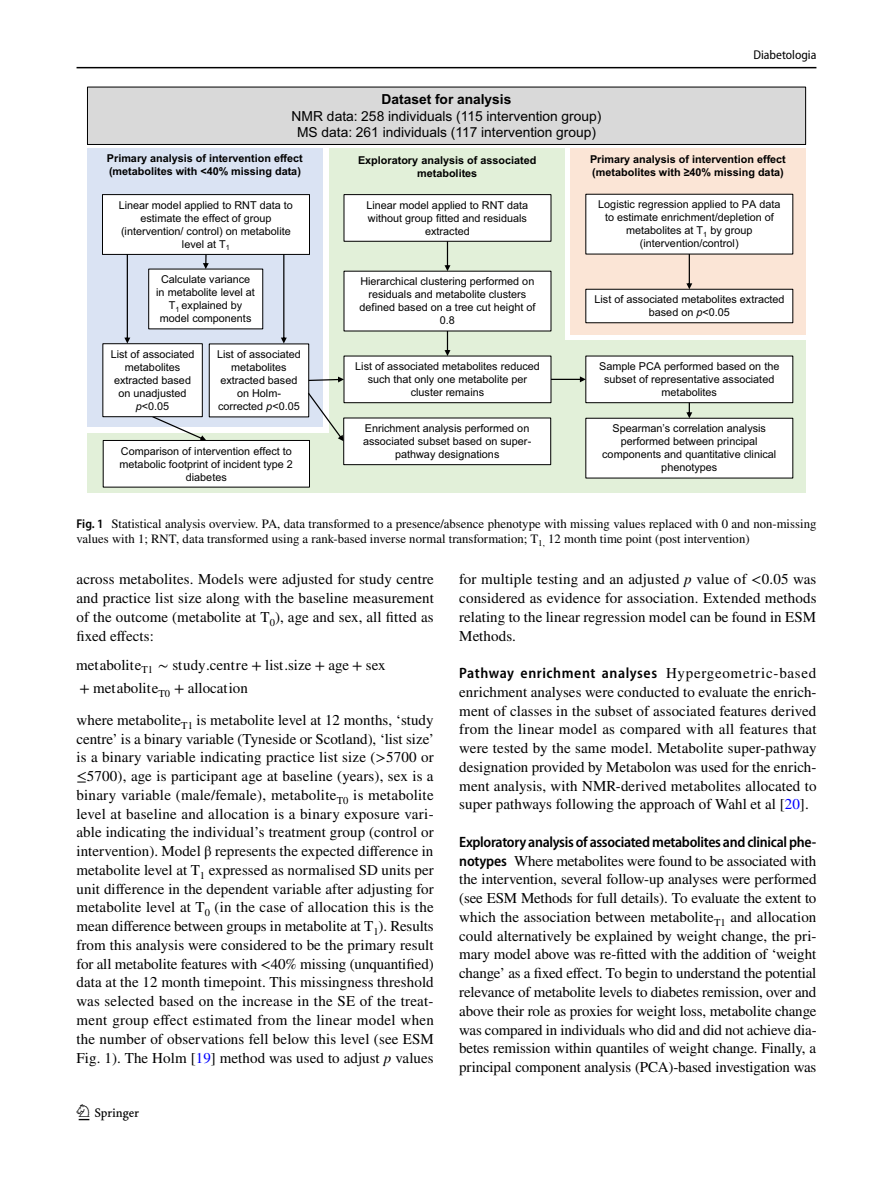
<style>
.page{position:relative;width:893px;height:1187px;background:#fff}
.page>*{position:absolute;margin:0;border:0;box-sizing:border-box;transform-origin:0 0}
.t1{font:22.5px "Springnew Regular 2";color:#000}
.t2{font:15px/18.8px "STIX";letter-spacing:.005em;color:#000;text-align:justify}
.t3{font:15px/23.1px "STIX Math";color:#000}
.t4{font:600 semi-condensed 15px "Myriad Pro";letter-spacing:-.02em;color:#000}
.t5{font:600 semi-condensed 15px "Myriad Pro";letter-spacing:.04em;color:#000}
.t6{font:13.8px/16.6px "Arial";color:#000;text-align:center}
.t7{font:700 13.8px "Arial";color:#000}
.t8{font:12.75px/15px "STIX";color:#000}
.t9{font:semi-condensed 12.75px "Myriad Pro";color:#000}
.t10{font:10.8px/13px "Arial";color:#000;text-align:center}
.t11{font:700 10.8px/13px "Arial";color:#000}
.t12{font:700 10.8px "Arial";color:#000}
.t13{font:10.8px "Arial";color:#000}
.s1{font-style:italic}
.s2{font-family:"Myriad Pro";font-weight:600;font-stretch:semi-condensed}
.s3{font-family:"STIX General"}
.s4{color:#00f}
.s5{font-family:"STIX";font-weight:400;font-stretch:normal}
</style>
<div class="page">
<hr style="left:77px;top:67px;width:739px;height:1px;background:#000">
<div style="left:87px;top:433px;width:242px;height:60px;background:#e2f0d9"></div>
<div style="left:564px;top:340px;width:242px;height:153px;background:#e2f0d9"></div>
<div style="left:329px;top:148px;width:235px;height:345px;background:#e2f0d9"></div>
<div style="left:570px;top:148px;width:236px;height:187px;background:#fbe5d6"></div>
<div style="left:87px;top:148px;width:236px;height:278px;background:#dae3f3"></div>
<div style="left:87px;top:87px;width:719px;height:57px;background:#d9d9d9"></div>
<div style="left:87px;top:87px;width:719px;height:58px;border:1px solid #000"></div>
<div style="left:102px;top:194px;width:208px;height:61px;background:#fff;border:1px solid #000"></div>
<div style="left:585px;top:194px;width:208px;height:60px;background:#fff"></div>
<div style="left:344px;top:194px;width:207px;height:48px;background:#fff;border:1px solid #000"></div>
<div style="left:209px;top:343px;width:100px;height:74px;background:#fff"></div>
<div style="left:344px;top:271px;width:207px;height:60px;background:#fff"></div>
<div style="left:344px;top:355px;width:207px;height:48px;background:#fff;border:1px solid #000"></div>
<div style="left:343px;top:417px;width:208px;height:48px;background:#fff;border:1px solid #000"></div>
<div style="left:585px;top:355px;width:208px;height:48px;background:#fff;border:1px solid #000"></div>
<div style="left:585px;top:418px;width:208px;height:60px;background:#fff"></div>
<div style="left:585px;top:289px;width:208px;height:34px;background:#fff"></div>
<svg style="left:124px;top:254px;width:6px;height:89px"></svg>
<svg style="left:152px;top:417px;width:54px;height:23px"></svg>
<svg style="left:444px;top:241px;width:6px;height:30px"></svg>
<svg style="left:444px;top:331px;width:6px;height:25px"></svg>
<svg style="left:309px;top:376px;width:35px;height:6px"></svg>
<svg style="left:551px;top:376px;width:35px;height:6px"></svg>
<svg style="left:686px;top:402px;width:6px;height:16px"></svg>
<svg style="left:686px;top:254px;width:6px;height:35px"></svg>
<div style="left:148px;top:269px;width:115px;height:60px;background:#fff"></div>
<svg style="left:203px;top:254px;width:6px;height:15px"></svg>
<div style="left:103px;top:440px;width:207px;height:47px;background:#fff;border:1px solid #000"></div>
<svg style="left:308px;top:393px;width:36px;height:48px"></svg>
<div style="left:102px;top:343px;width:101px;height:74px;background:#fff;border:1px solid #000"></div>
<svg style="left:281px;top:254px;width:6px;height:89px"></svg>
<p class="t7" style="left:382px;top:89px;width:131px">Dataset for analysis</p>
<p class="t6" style="left:292px;top:107px;width:311px">NMR data: 258 individuals (115 intervention group)<br>MS data: 261 individuals (117 intervention group)</p>
<p class="t9" style="left:753px;top:48px;width:64px">Diabetologia</p>
<p class="t11" style="left:107px;top:152px;width:197px">Primary analysis of intervention effect (metabolites with &lt;40% missing data)</p>
<p class="t10" style="left:119px;top:198px;width:176px">Linear model applied to RNT data to estimate the effect of group (intervention/ control) on metabolite level at T<sub>1</sub></p>
<p class="t10" style="left:156px;top:273px;width:100px">Calculate variance in metabolite level at<br>T<sub>1</sub> explained by model components</p>
<p class="t10" style="left:111px;top:347px;width:85px">List of associated metabolites extracted based on unadjusted <span class="s1">p</span>&lt;0.05</p>
<p class="t10" style="left:217px;top:347px;width:85px">List of associated metabolites extracted based on Holm&shy;corrected <span class="s1">p</span>&lt;0.05</p>
<p class="t10" style="left:120px;top:444px;width:175px">Comparison of intervention effect to metabolic footprint of incident type 2 diabetes</p>
<p class="t11" style="left:358px;top:154px;width:180px;text-align:center">Exploratory analysis of associated metabolites</p>
<p class="t10" style="left:366px;top:198px;width:163px">Linear model applied to RNT data without group fitted and residuals extracted</p>
<p class="t10" style="left:360px;top:275px;width:177px">Hierarchical clustering performed on residuals and metabolite clusters defined based on a tree cut height of<br>0.8</p>
<p class="t10" style="left:355px;top:360px;width:186px">List of associated metabolites reduced such that only one metabolite per cluster remains</p>
<p class="t10" style="left:363px;top:421px;width:170px">Enrichment analysis performed on associated subset based on super&shy;pathway designations</p>
<p class="t11" style="left:590px;top:153px;width:197px">Primary analysis of intervention effect</p>
<p class="t12" style="left:592px;top:166px;width:193px">(metabolites with ≥40% missing data)</p>
<p class="t10" style="left:598px;top:198px;width:184px">Logistic regression applied to PA data to estimate enrichment/depletion of metabolites at T<sub>1</sub> by group (intervention/control)</p>
<p class="t10" style="left:594px;top:293px;width:192px">List of associated metabolites extracted based on <span class="s1">p</span>&lt;0.05</p>
<p class="t10" style="left:599px;top:360px;width:182px">Sample PCA performed based on the subset of representative associated metabolites</p>
<p class="t13" style="left:612px;top:422px;width:155px">Spearman’s correlation analysis</p>
<p class="t10" style="left:602px;top:435px;width:176px">performed between principal components and quantitative clinical phenotypes</p>
<p class="t8" style="left:77px;top:517px;width:741px"><span class="s2">Fig. 1</span> Statistical analysis overview. PA, data transformed to a presence/absence phenotype with missing values replaced with 0 and non-missing values with 1; RNT, data transformed using a rank-based inverse normal transformation; T<sub>1,</sub> 12 month time point (post intervention)</p>
<p class="t2" style="left:77px;top:571px;width:359px">across metabolites. Models were adjusted for study centre and practice list size along with the baseline measurement of the outcome (metabolite at T<sub>0</sub>), age and sex, all fitted as fixed effects:</p>
<p class="t3" style="left:76px;top:654px;width:311px">metabolite<sub>T</sub><sub>1</sub> ∼ study<span class="s3">.</span>centre + list<span class="s3">.</span>size + age + sex + metabolite<sub>T</sub><sub>0</sub> + allocation</p>
<p class="t2" style="left:77px;top:711px;width:359px">where metabolite<sub>T1</sub> is metabolite level at 12 months, ‘study centre’ is a binary variable (Tyneside or Scotland), ‘list size’ is a binary variable indicating practice list size (&gt;5700 or ≤5700), age is participant age at baseline (years), sex is a binary variable (male/female), metabolite<sub>T0</sub> is metabolite level at baseline and allocation is a binary exposure vari&shy;able indicating the individual’s treatment group (control or intervention). Model β represents the expected difference in metabolite level at T<sub>1</sub> expressed as normalised SD units per unit difference in the dependent variable after adjusting for metabolite level at T<sub>0</sub> (in the case of allocation this is the mean difference between groups in metabolite at T<sub>1</sub>). Results from this analysis were considered to be the primary result for all metabolite features with &lt;40% missing (unquantified) data at the 12 month timepoint. This missingness threshold was selected based on the increase in the SE of the treat&shy;ment group effect estimated from the linear model when the number of observations fell below this level (see ESM Fig. 1). The Holm [<span class="s4">19</span>] method was used to adjust <span class="s1">p</span> values</p>
<h1 class="t1" style="left:79px;top:1104px;width:62px">1 3</h1>
<p class="t2" style="left:459px;top:571px;width:359px">for multiple testing and an adjusted <span class="s1">p</span> value of &lt;0.05 was considered as evidence for association. Extended methods relating to the linear regression model can be found in ESM Methods.</p>
<p class="t5" style="left:459px;top:664px;width:359px">Pathway enrichment analyses <span class="s5">Hypergeometric-based</span></p>
<p class="t2" style="left:459px;top:683px;width:359px">enrichment analyses were conducted to evaluate the enrich&shy;ment of classes in the subset of associated features derived from the linear model as compared with all features that were tested by the same model. Metabolite super-pathway designation provided by Metabolon was used for the enrich&shy;ment analysis, with NMR-derived metabolites allocated to super pathways following the approach of Wahl et al [<span class="s4">20</span>].</p>
<p class="t4" style="left:459px;top:833px;width:359px">Exploratory analysis of associated metabolites and clinical phe-</p>
<p class="t2" style="left:459px;top:852px;width:359px"><span class="s2">notypes</span> Where metabolites were found to be associated with the intervention, several follow-up analyses were performed (see ESM Methods for full details). To evaluate the extent to which the association between metabolite<sub>T1</sub> and allocation could alternatively be explained by weight change, the pri&shy;mary model above was re-fitted with the addition of ‘weight change’ as a fixed effect. To begin to understand the potential relevance of metabolite levels to diabetes remission, over and above their role as proxies for weight loss, metabolite change was compared in individuals who did and did not achieve dia&shy;betes remission within quantiles of weight change. Finally, a principal component analysis (PCA)-based investigation was</p>
</div>
